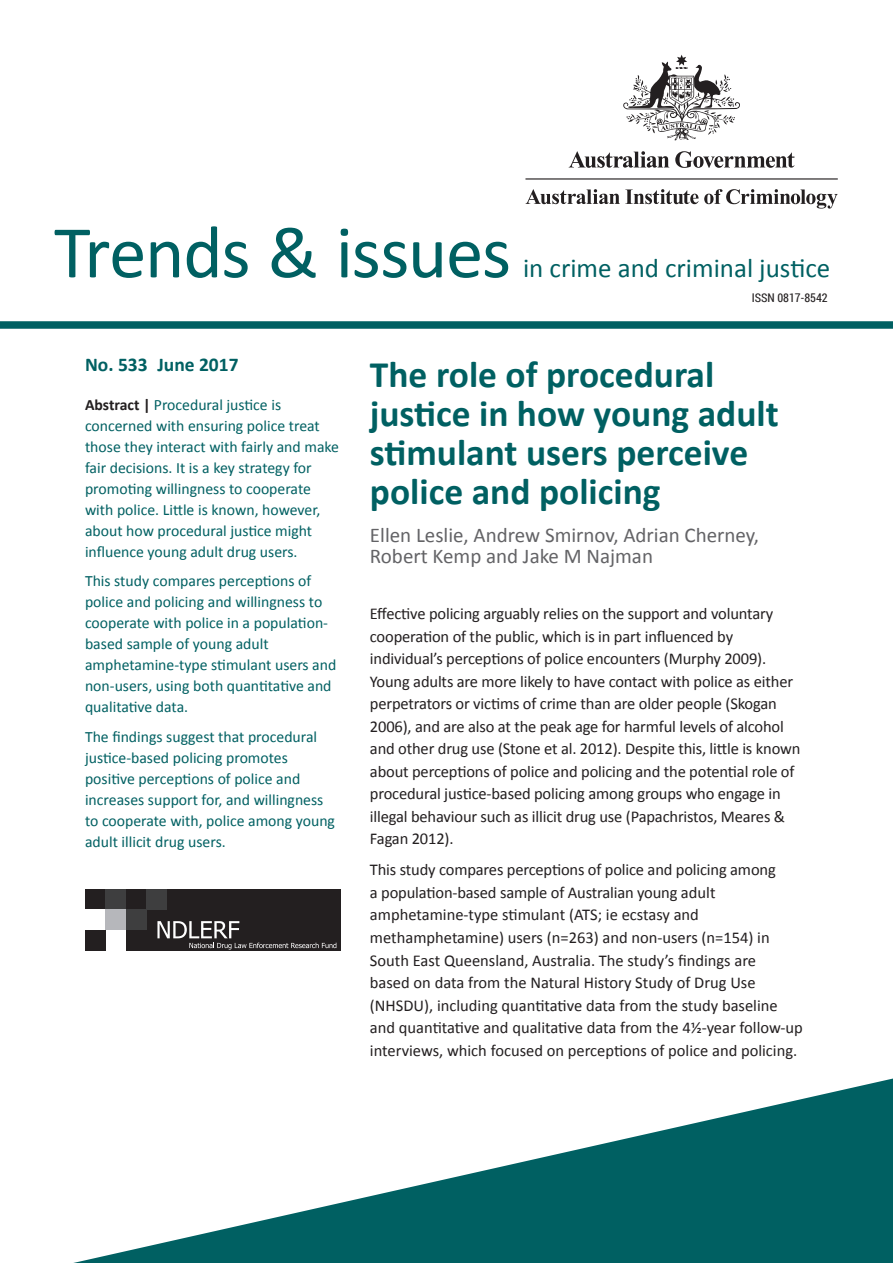
<style>
.page{position:relative;width:893px;height:1263px;background:#fff}
.page>*{position:absolute;margin:0;border:0;box-sizing:border-box;transform-origin:0 0}
.t1{font:75px "Calibri";letter-spacing:-.02em;color:#006062}
.t2{font:700 37.5px/39px "Calibri";color:#006062}
.t3{font:27px "Calibri";color:#006062}
.t4{font:21px/21px "Calibri";color:#636366}
.t5{font:700 19.5px "Calibri";color:#006062}
.t6{font:16.5px/22.5px "Calibri";letter-spacing:-.01em;color:#231f20}
.t7{font:15.75px/21px "Calibri";color:#006062}
.t8{font:12px "Roboto Condensed";color:#231f20}
.s1{font-weight:700;color:#231f20}
</style>
<div class="page">
<div style="left:0;top:321px;width:893px;height:8px;background:#006062"></div>
<svg style="left:73px;top:1078px;width:820px;height:185px"></svg>
<svg style="left:569px;top:151px;width:100px;height:17px"></svg>
<svg style="left:675px;top:151px;width:119px;height:17px"></svg>
<svg style="left:623px;top:55px;width:117px;height:85px"></svg>
<hr style="left:525px;top:178px;width:313px;height:2px;background:#231f20">
<svg style="left:525px;top:189px;width:313px;height:20px"></svg>
<div style="left:85px;top:889px;width:255px;height:61px;background:#231f20"></div>
<div style="left:106px;top:889px;width:20px;height:20px;background:#3e3e3f"></div>
<div style="left:85px;top:909px;width:21px;height:21px;background:#fff"></div>
<div style="left:106px;top:930px;width:20px;height:20px;background:#fff"></div>
<div style="left:126px;top:909px;width:21px;height:21px;background:#3e3e3f"></div>
<div style="left:106px;top:909px;width:20px;height:21px;background:#b6b7bb"></div>
<div style="left:147px;top:889px;width:20px;height:20px;background:#3e3e3f"></div>
<svg style="left:157px;top:921px;width:179px;height:28px"></svg>
<h1 class="t1" style="left:54px;top:200px;width:459px">Trends &amp; issues</h1>
<h3 class="t3" style="left:523px;top:249px;width:309px">in crime and criminal justice</h3>
<p class="t8" style="left:752px;top:289px;width:78px">ISSN 0817-8542</p>
<p class="t5" style="left:85px;top:351px;width:155px">No. 533 June 2017</p>
<p class="t7" style="left:85px;top:394px;width:255px"><span class="s1">Abstract |</span> Procedural justice is concerned with ensuring police treat those they interact with fairly and make fair decisions. It is a key strategy for promoting willingness to cooperate with police. Little is known, however, about how procedural justice might influence young adult drug users.</p>
<p class="t7" style="left:85px;top:570px;width:253px">This study compares perceptions of police and policing and willingness to cooperate with police in a population&shy;based sample of young adult amphetamine-type stimulant users and non-users, using both quantitative and qualitative data.</p>
<p class="t7" style="left:85px;top:726px;width:251px">The findings suggest that procedural justice-based policing promotes positive perceptions of police and increases support for, and willingness to cooperate with, police among young adult illicit drug users.</p>
<h2 class="t2" style="left:370px;top:354px;width:410px">The role of procedural justice in how young adult stimulant users perceive police and policing</h2>
<p class="t4" style="left:370px;top:524px;width:391px">Ellen Leslie, Andrew Smirnov, Adrian Cherney,<br>Robert Kemp and Jake M Najman</p>
<p class="t6" style="left:370px;top:602px;width:432px">Effective policing arguably relies on the support and voluntary cooperation of the public, which is in part influenced by individual’s perceptions of police encounters (Murphy 2009).<br>Young adults are more likely to have contact with police as either perpetrators or victims of crime than are older people (Skogan 2006), and are also at the peak age for harmful levels of alcohol and other drug use (Stone et al. 2012). Despite this, little is known about perceptions of police and policing and the potential role of procedural justice-based policing among groups who engage in illegal behaviour such as illicit drug use (Papachristos, Meares &amp; Fagan 2012).</p>
<p class="t6" style="left:370px;top:858px;width:434px">This study compares perceptions of police and policing among<br>a population-based sample of Australian young adult amphetamine-type stimulant (ATS; ie ecstasy and methamphetamine) users (n=263) and non-users (n=154) in South East Queensland, Australia. The study’s findings are<br>based on data from the Natural History Study of Drug Use (NHSDU), including quantitative data from the study baseline and quantitative and qualitative data from the 4½-year follow-up interviews, which focused on perceptions of police and policing.</p>
</div>
